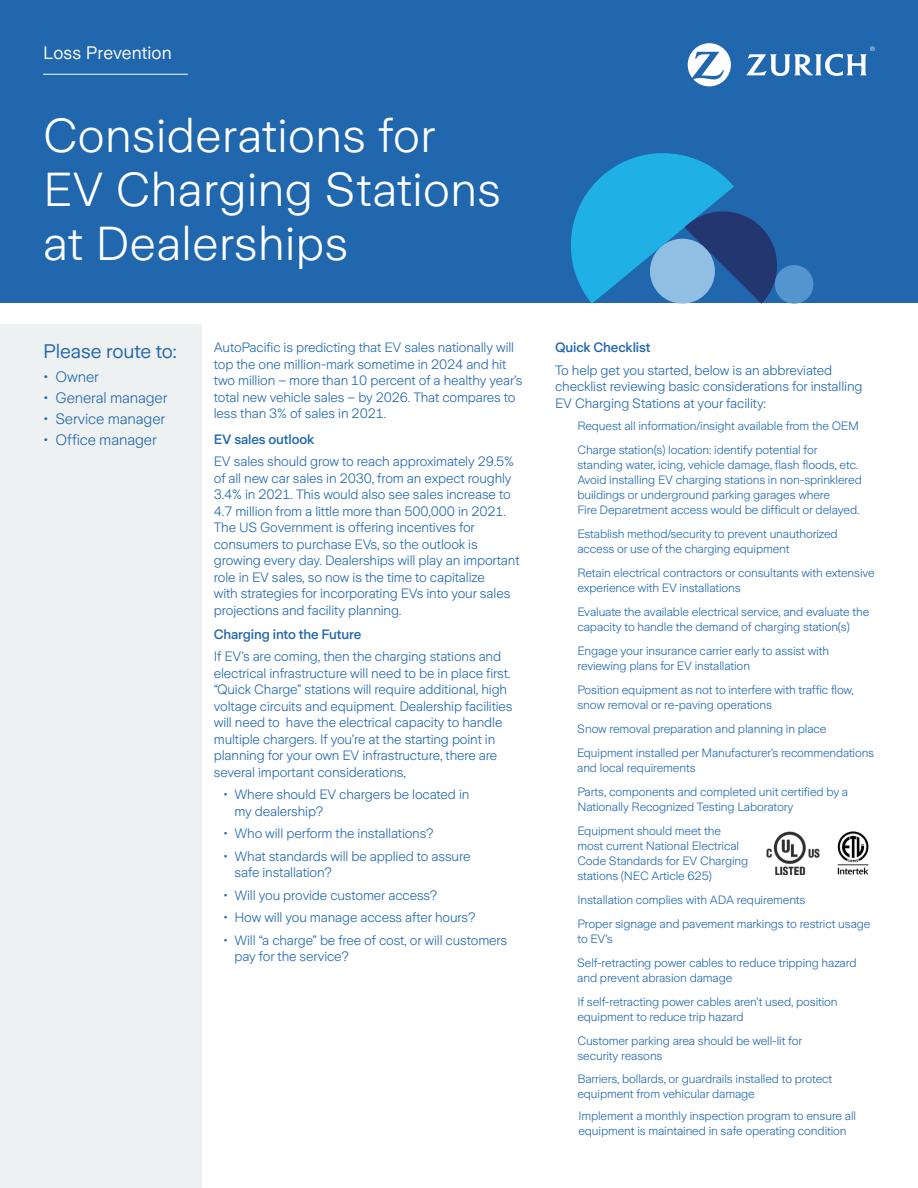
<style>
.page{position:relative;width:918px;height:1188px;background:#fff}
.page>*{position:absolute;margin:0;border:0;box-sizing:border-box;transform-origin:0 0}
.t1{font:300 47.4px/53.8px "Zurich Sans";letter-spacing:.01em;color:#fff}
.t2{font:19.5px "Zurich Sans";letter-spacing:-.005em;color:#2167ae}
.t3{font:18px "Zurich Sans";color:#fff}
.t4{font:300 15px "Zurich Sans";letter-spacing:-.01em;color:#2167ae}
.t5{font:300 13.5px/16.5px "Zurich Sans";letter-spacing:-.01em;color:#2167ae}
.t6{font:500 13.5px "Zurich Sans";letter-spacing:-.01em;color:#2167ae}
.t7{font:300 12px/15px "Zurich Sans";letter-spacing:-.01em;color:#2167ae}
</style>
<div class="page">
<div style="left:0;top:0;width:918px;height:335px;background:#2167ae"></div>
<div style="left:0;top:304px;width:918px;height:884px;background:#fff"></div>
<div style="left:0;top:325px;width:202px;height:863px;background:#eef1f1"></div>
<svg style="left:560px;top:153px;width:222px;height:151px"></svg>
<div style="left:650px;top:239px;width:65px;height:65px;background:#91bfe3;border-radius:50%"></div>
<div style="left:775px;top:265px;width:38px;height:39px;background:#5495cf;border-radius:50%"></div>
<hr style="left:43px;top:74px;width:145px;height:1px;background:#fff">
<img style="left:767px;top:832px;width:52px;height:43px">
<img style="left:837px;top:832px;width:32px;height:43px">
<svg style="left:688px;top:43px;width:43px;height:43px"></svg>
<svg style="left:746px;top:46px;width:129px;height:30px"></svg>
<h3 class="t3" style="left:43px;top:43px;width:130px">Loss Prevention</h3>
<h1 class="t1" style="left:43px;top:109px;width:459px">Considerations for<br>EV Charging Stations at Dealerships</h1>
<h2 class="t2" style="left:43px;top:340px;width:135px">Please route to:</h2>
<p class="t4" style="left:43px;top:368px;width:57px">• Owner</p>
<p class="t4" style="left:43px;top:389px;width:126px">• General manager</p>
<p class="t4" style="left:43px;top:410px;width:123px">• Service manager</p>
<p class="t4" style="left:43px;top:431px;width:115px">• Office manager</p>
<p class="t5" style="left:214px;top:340px;width:310px">AutoPacific is predicting that EV sales nationally will top the one million-mark sometime in 2024 and hit two million – more than 10 percent of a healthy year’s total new vehicle sales – by 2026. That compares to less than 3% of sales in 2021.</p>
<p class="t6" style="left:214px;top:432px;width:102px">EV sales outlook</p>
<p class="t5" style="left:214px;top:454px;width:307px">EV sales should grow to reach approximately 29.5% of all new car sales in 2030, from an expect roughly 3.4% in 2021. This would also see sales increase to 4.7 million from a little more than 500,000 in 2021.<br>The US Government is offering incentives for consumers to purchase EVs, so the outlook is growing every day. Dealerships will play an important role in EV sales, so now is the time to capitalize<br>with strategies for incorporating EVs into your sales projections and facility planning.</p>
<p class="t6" style="left:214px;top:627px;width:149px">Charging into the Future</p>
<p class="t5" style="left:214px;top:649px;width:300px">If EV’s are coming, then the charging stations and electrical infrastructure will need to be in place first. “Quick Charge” stations will require additional, high voltage circuits and equipment. Dealership facilities will need to have the electrical capacity to handle multiple chargers. If you’re at the starting point in planning for your own EV infrastructure, there are several important considerations,</p>
<p class="t5" style="left:234px;top:786px;width:237px;text-indent:-11px">• Where should EV chargers be located in my dealership?</p>
<p class="t5" style="left:223px;top:825px;width:212px">• Who will perform the installations?</p>
<p class="t5" style="left:234px;top:848px;width:238px;text-indent:-11px">• What standards will be applied to assure safe installation?</p>
<p class="t5" style="left:223px;top:887px;width:216px">• Will you provide customer access?</p>
<p class="t5" style="left:223px;top:909px;width:254px">• How will you manage access after hours?</p>
<p class="t5" style="left:234px;top:932px;width:274px;text-indent:-11px">• Will “a charge” be free of cost, or will customers pay for the service?</p>
<p class="t6" style="left:555px;top:340px;width:97px">Quick Checklist</p>
<p class="t5" style="left:555px;top:362px;width:309px">To help get you started, below is an abbreviated checklist reviewing basic considerations for installing<br>EV Charging Stations at your facility:</p>
<p class="t7" style="left:577px;top:414px;width:283px;line-height:24px">Request all information/insight available from the OEM<br>Charge station(s) location: identify potential for</p>
<p class="t7" style="left:577px;top:458px;width:286px">standing water, icing, vehicle damage, flash floods, etc.<br>Avoid installing EV charging stations in non-sprinklered buildings or underground parking garages where<br>Fire Deparetment access would be difficult or delayed.</p>
<p class="t7" style="left:577px;top:527px;width:262px">Establish method/security to prevent unauthorized access or use of the charging equipment</p>
<p class="t7" style="left:577px;top:566px;width:299px">Retain electrical contractors or consultants with extensive experience with EV installations</p>
<p class="t7" style="left:577px;top:605px;width:294px">Evaluate the available electrical service, and evaluate the capacity to handle the demand of charging station(s)</p>
<p class="t7" style="left:577px;top:644px;width:253px">Engage your insurance carrier early to assist with reviewing plans for EV installation</p>
<p class="t7" style="left:577px;top:683px;width:278px">Position equipment as not to interfere with traffic flow, snow removal or re-paving operations</p>
<p class="t7" style="left:577px;top:717px;width:298px;line-height:24px">Snow removal preparation and planning in place<br>Equipment installed per Manufacturer’s recommendations</p>
<p class="t7" style="left:577px;top:756px;width:273px;line-height:24px">and local requirements<br>Parts, components and completed unit certified by a</p>
<p class="t7" style="left:577px;top:795px;width:218px;line-height:23.9px">Nationally Recognized Testing Laboratory<br>Equipment should meet the</p>
<p class="t7" style="left:577px;top:839px;width:172px">most current National Electrical<br>Code Standards for EV Charging stations (NEC Article 625)</p>
<p class="t7" style="left:577px;top:888px;width:295px;line-height:24px">Installation complies with ADA requirements<br>Proper signage and pavement markings to restrict usage</p>
<p class="t7" style="left:577px;top:927px;width:281px;line-height:24px">to EV’s<br>Self-retracting power cables to reduce tripping hazard</p>
<p class="t7" style="left:577px;top:966px;width:262px;line-height:24px">and prevent abrasion damage<br>If self-retracting power cables aren’t used, position</p>
<p class="t7" style="left:577px;top:1005px;width:226px;line-height:24px">equipment to reduce trip hazard<br>Customer parking area should be well-lit for</p>
<p class="t7" style="left:577px;top:1045px;width:257px;line-height:22.5px">security reasons<br>Barriers, bollards, or guardrails installed to protect</p>
<p class="t7" style="left:577px;top:1082px;width:280px;line-height:22.5px">equipment from vehicular damage<br>Implement a monthly inspection program to ensure all</p>
<p class="t7" style="left:578px;top:1124px;width:270px">equipment is maintained in safe operating condition</p>
</div>
